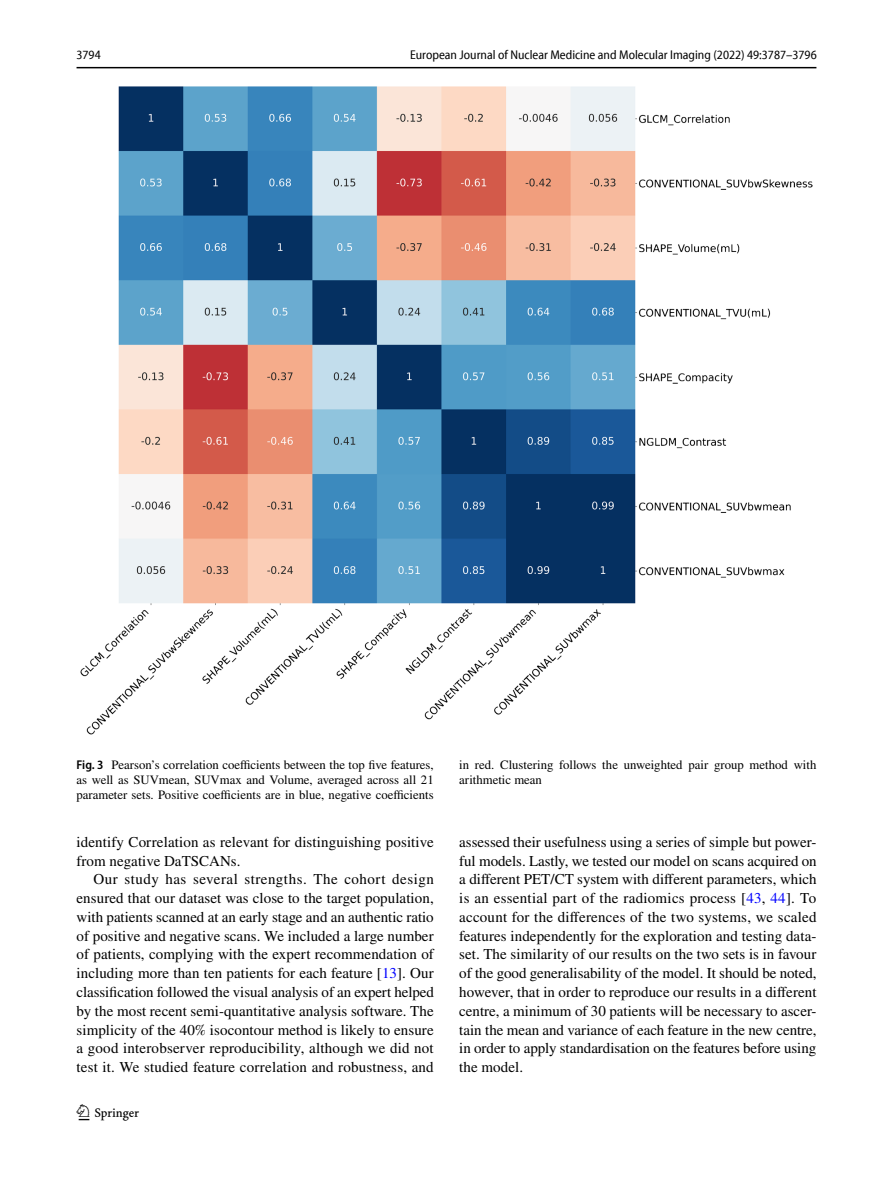
<style>
.page{position:relative;width:893px;height:1187px;background:#fff}
.page>*{position:absolute;margin:0;border:0;box-sizing:border-box;transform-origin:0 0}
.t1{font:22.5px "Springnew Regular 2";color:#000}
.t2{font:15px/18.8px "STIX";letter-spacing:.01em;color:#000;text-align:justify}
.t3{font:12.75px/15px "STIX";color:#000;text-align:justify}
.t4{font:semi-condensed 12.75px "Myriad Pro Unic";color:#000}
.s1{font-family:"Myriad Pro";font-weight:600;font-stretch:semi-condensed}
.s2{color:#00f}
</style>
<div class="page">
<hr style="left:77px;top:67px;width:739px;height:1px;background:#000">
<img style="left:81px;top:87px;width:731px;height:647px">
<p class="t4" style="left:77px;top:50px;width:26px">3794</p>
<p class="t4" style="left:410px;top:50px;width:408px">European Journal of Nuclear Medicine and Molecular Imaging (2022) 49:3787–3796</p>
<p class="t3" style="left:77px;top:758px;width:359px"><span class="s1">Fig. 3</span> Pearson’s correlation coefficients between the top five features, as well as SUVmean, SUVmax and Volume, averaged across all 21 parameter sets. Positive coefficients are in blue, negative coefficients</p>
<p class="t3" style="left:459px;top:758px;width:359px">in red. Clustering follows the unweighted pair group method with arithmetic mean</p>
<p class="t2" style="left:77px;top:833px;width:359px">identify Correlation as relevant for distinguishing positive from negative DaTSCANs.</p>
<p class="t2" style="left:77px;top:871px;width:359px;text-indent:17px">Our study has several strengths. The cohort design ensured that our dataset was close to the target population, with patients scanned at an early stage and an authentic ratio of positive and negative scans. We included a large number of patients, complying with the expert recommendation of including more than ten patients for each feature [<span class="s2">13</span>]. Our classification followed the visual analysis of an expert helped by the most recent semi-quantitative analysis software. The simplicity of the 40% isocontour method is likely to ensure a good interobserver reproducibility, although we did not test it. We studied feature correlation and robustness, and</p>
<h1 class="t1" style="left:79px;top:1104px;width:62px">1 3</h1>
<p class="t2" style="left:459px;top:833px;width:359px">assessed their usefulness using a series of simple but power&shy;ful models. Lastly, we tested our model on scans acquired on a different PET/CT system with different parameters, which is an essential part of the radiomics process [<span class="s2">43</span>, <span class="s2">44</span>]. To account for the differences of the two systems, we scaled features independently for the exploration and testing data&shy;set. The similarity of our results on the two sets is in favour of the good generalisability of the model. It should be noted, however, that in order to reproduce our results in a different centre, a minimum of 30 patients will be necessary to ascer&shy;tain the mean and variance of each feature in the new centre, in order to apply standardisation on the features before using the model.</p>
</div>
